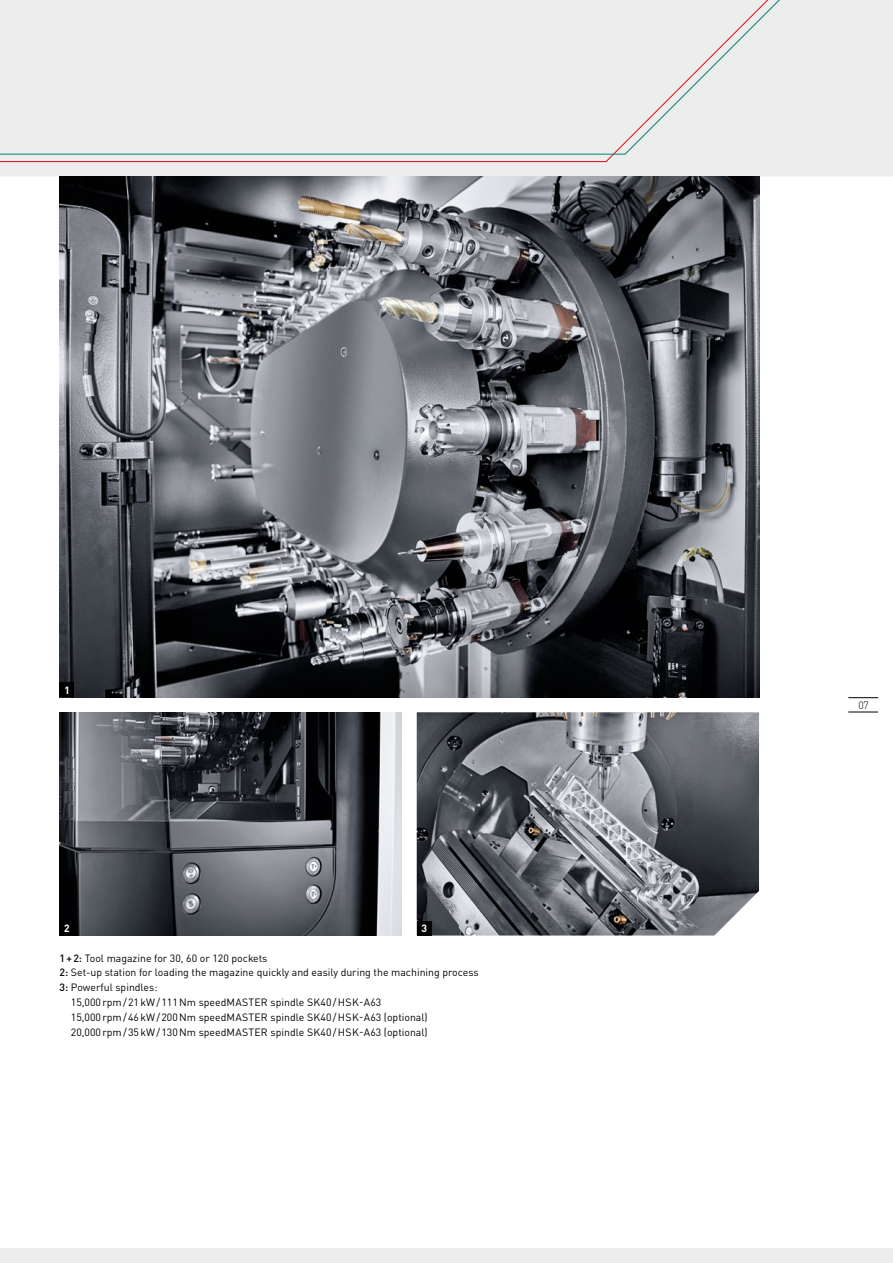
<style>
.page{position:relative;width:893px;height:1263px;background:#ededed}
.page>*{position:absolute;margin:0;border:0;box-sizing:border-box;transform-origin:0 0}
.t1{font:10.5px "DIN Pro";color:#000}
.t2{font:700 10.5px "DIN Pro";color:#fff}
.t3{font:300 10.5px "DIN Pro";color:#000}
.s1{font-weight:500}
</style>
<div class="page">
<div style="left:0;top:176px;width:893px;height:1072px;background:#fff"></div>
<img style="left:60px;top:712px;width:342px;height:223px">
<img style="left:417px;top:712px;width:342px;height:223px">
<img style="left:60px;top:176px;width:699px;height:521px">
<svg style="left:0;top:155px;width:614px;height:7px"></svg>
<svg style="left:0;top:0;width:780px;height:155px"></svg>
<hr style="left:848px;top:697px;width:30px;height:1px;background:#000">
<hr style="left:848px;top:712px;width:30px;height:1px;background:#000">
<div style="left:60px;top:682px;width:14px;height:15px;background:#000"></div>
<div style="left:60px;top:921px;width:14px;height:14px;background:#000"></div>
<div style="left:417px;top:921px;width:15px;height:14px;background:#000"></div>
<p class="t2" style="left:65px;top:682px;width:6px">1</p>
<p class="t2" style="left:64px;top:920px;width:7px">2</p>
<p class="t2" style="left:421px;top:920px;width:7px">3</p>
<p class="t1" style="left:60px;top:950px;width:209px"><span class="s1">1+2:</span> Tool magazine for 30, 60 or 120 pockets</p>
<p class="t1" style="left:60px;top:965px;width:421px"><span class="s1">2:</span> Set-up station for loading the magazine quickly and easily during the machining process</p>
<p class="t1" style="left:60px;top:979px;width:100px"><span class="s1">3:</span> Powerful spindles:</p>
<p class="t1" style="left:71px;top:994px;width:312px">15,000rpm/21kW/111Nm speedMASTER spindle SK40/HSK-A63</p>
<p class="t1" style="left:71px;top:1009px;width:358px">15,000rpm/46kW/200Nm speedMASTER spindle SK40/HSK-A63 (optional)</p>
<p class="t1" style="left:71px;top:1024px;width:358px">20,000rpm/35kW/130Nm speedMASTER spindle SK40/HSK-A63 (optional)</p>
<p class="t3" style="left:858px;top:697px;width:12px">07</p>
</div>
